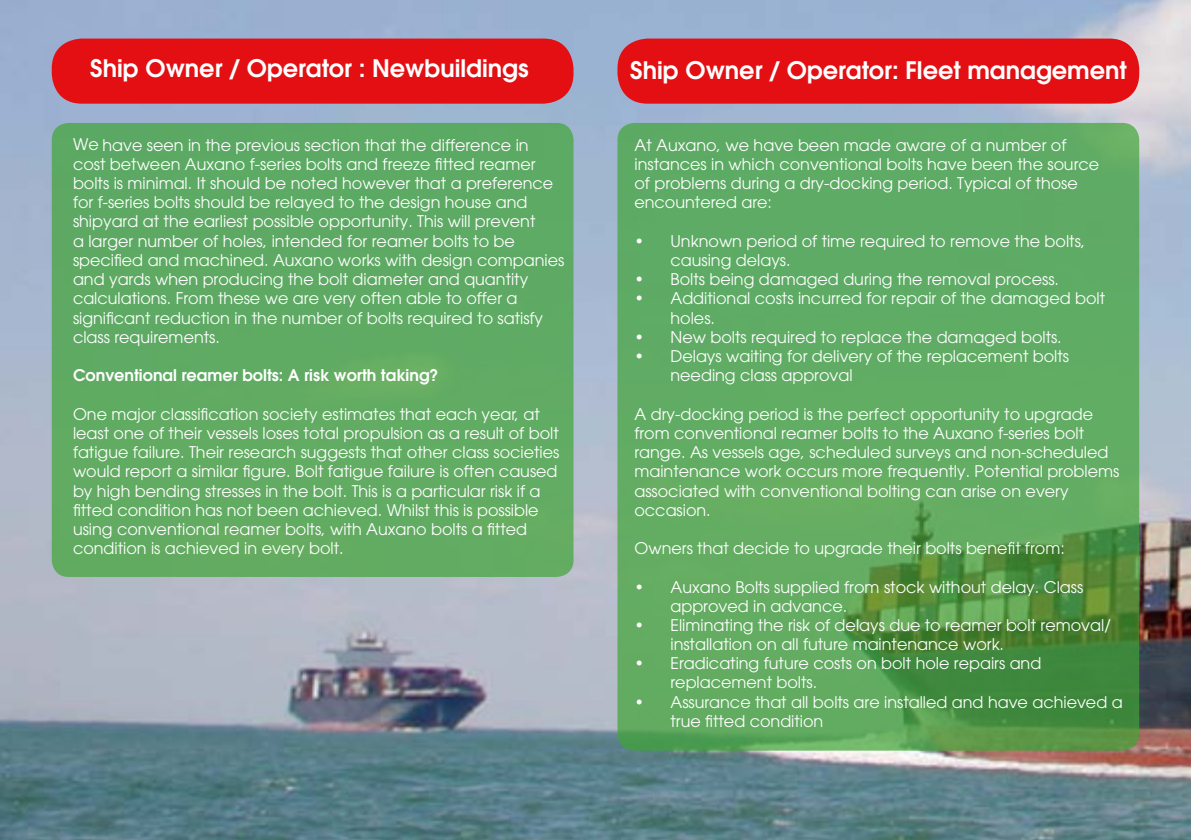
<style>
.page{position:relative;width:1191px;height:840px;background:#fff}
.page>*{position:absolute;margin:0;border:0;box-sizing:border-box;transform-origin:0 0}
.t1{font:600 24px "Avant Garde LT";color:#fff}
.t2{font:16px/19.2px "Avant Garde LT";color:#fff}
.t3{font:600 16px "Avant Garde LT";color:#fff}
</style>
<div class="page">
<img style="left:0;top:0;width:1191px;height:839px">
<div style="left:52px;top:39px;width:521px;height:65px;background:#e30f13;border-radius:30px"></div>
<div style="left:617px;top:39px;width:522px;height:65px;background:#e30f13;border-radius:30px"></div>
<div style="left:52px;top:123px;width:521px;height:453px;background:#5fab63;border-radius:17px"></div>
<svg style="left:617px;top:123px;width:522px;height:627px;background:#5da65d"></svg>
<h1 class="t1" style="left:90px;top:53px;width:440px">Ship Owner / Operator : Newbuildings</h1>
<p class="t2" style="left:73px;top:135px;width:493px">We have seen in the previous section that the difference in cost between Auxano f-series bolts and freeze fitted reamer bolts is minimal. It should be noted however that a preference for f-series bolts should be relayed to the design house and shipyard at the earliest possible opportunity. This will prevent<br>a larger number of holes, intended for reamer bolts to be specified and machined. Auxano works with design companies and yards when producing the bolt diameter and quantity calculations. From these we are very often able to offer a significant reduction in the number of bolts required to satisfy class requirements.</p>
<p class="t3" style="left:73px;top:364px;width:367px">Conventional reamer bolts: A risk worth taking?</p>
<p class="t2" style="left:73px;top:404px;width:488px">One major classification society estimates that each year, at least one of their vessels loses total propulsion as a result of bolt fatigue failure. Their research suggests that other class societies would report a similar figure. Bolt fatigue failure is often caused by high bending stresses in the bolt. This is a particular risk if a fitted condition has not been achieved. Whilst this is possible using conventional reamer bolts, with Auxano bolts a fitted condition is achieved in every bolt.</p>
<h1 class="t1" style="left:630px;top:54px;width:498px">Ship Owner / Operator: Fleet management</h1>
<p class="t2" style="left:634px;top:135px;width:466px">At Auxano, we have been made aware of a number of instances in which conventional bolts have been the source of problems during a dry-docking period. Typical of those encountered are:</p>
<p class="t2" style="left:670px;top:231px;width:416px;text-indent:-36px">• Unknown period of time required to remove the bolts, causing delays.</p>
<p class="t2" style="left:634px;top:269px;width:426px">• Bolts being damaged during the removal process.</p>
<p class="t2" style="left:670px;top:289px;width:436px;text-indent:-36px">• Additional costs incurred for repair of the damaged bolt holes.</p>
<p class="t2" style="left:634px;top:327px;width:429px">• New bolts required to replace the damaged bolts.</p>
<p class="t2" style="left:670px;top:346px;width:400px;text-indent:-36px">• Delays waiting for delivery of the replacement bolts needing class approval</p>
<p class="t2" style="left:634px;top:404px;width:486px">A dry-docking period is the perfect opportunity to upgrade from conventional reamer bolts to the Auxano f-series bolt range. As vessels age, scheduled surveys and non-scheduled maintenance work occurs more frequently. Potential problems associated with conventional bolting can arise on every occasion.</p>
<p class="t2" style="left:634px;top:538px;width:432px">Owners that decide to upgrade their bolts benefit from:</p>
<p class="t2" style="left:670px;top:577px;width:414px;text-indent:-36px">• Auxano Bolts supplied from stock without delay. Class approved in advance.</p>
<p class="t2" style="left:670px;top:615px;width:442px;text-indent:-36px">• Eliminating the risk of delays due to reamer bolt removal/ installation on all future maintenance work.</p>
<p class="t2" style="left:670px;top:653px;width:372px;text-indent:-36px">• Eradicating future costs on bolt hole repairs and replacement bolts.</p>
<p class="t2" style="left:670px;top:691px;width:454px;text-indent:-36px">• Assurance that all bolts are installed and have achieved a true fitted condition</p>
</div>
